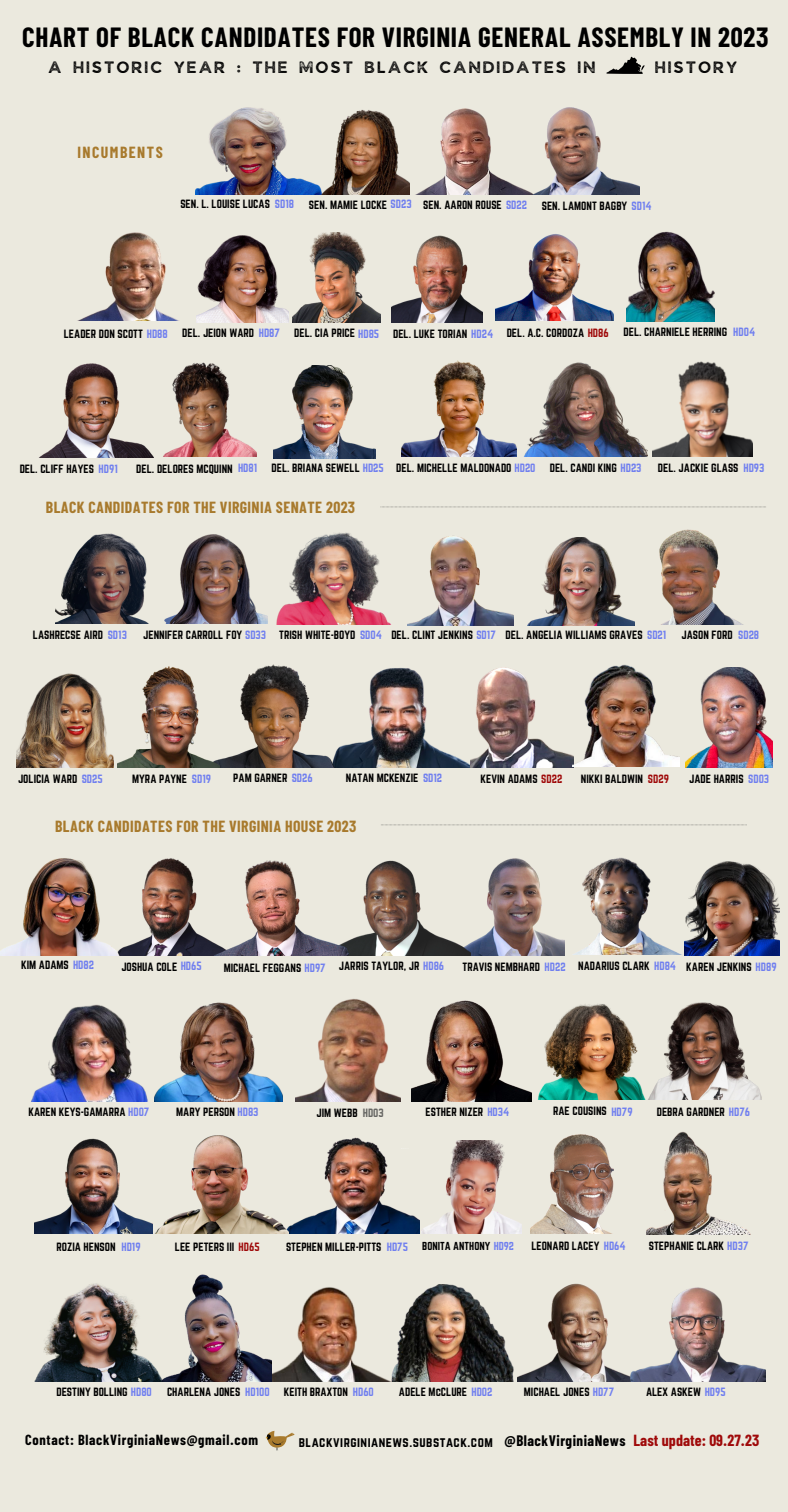
<style>
.page{position:relative;width:788px;height:1512px;background:#ebe9de}
.page>*{position:absolute;margin:0;border:0;box-sizing:border-box;transform-origin:0 0}
.t1{font:700 27.12px "Barlow Condensed";letter-spacing:.025em;color:#000}
.t2{font:700 15.75px "Barlow Condensed";letter-spacing:.025em;color:#a87a2d}
.t3{font:700 15.75px "Barlow Condensed";letter-spacing:.005em;color:#9f0a0a}
.t4{font:700 15.75px "Barlow Condensed";letter-spacing:.095em;color:#a87a2d}
.t5{font:15.58px "JA Jaya Giri Sans Rough";letter-spacing:.115em;color:#000}
.t6{font:700 14.88px "Barlow Condensed";letter-spacing:.035em;color:#000}
.t7{font:700 14.26px "Barlow Condensed";letter-spacing:.045em;color:#000}
.t8{font:12.51px "Norwester";letter-spacing:.04em;color:#000}
.t9{font:10.5px "Norwester";color:#000}
.t10{font:10.5px "Norwester";color:#7180ef}
.t11{font:10.5px "Norwester";color:#9f0a0a}
.t12{font:10.5px "Norwester";color:#666663}
.t13{font:10.15px "Norwester";color:#000}
.s1{color:#7180ef}
.s2{color:#9f0a0a}
</style>
<div class="page">
<img style="left:626px;top:231px;width:88px;height:91px">
<img style="left:196px;top:235px;width:92px;height:87px">
<img style="left:292px;top:233px;width:89px;height:89px">
<img style="left:153px;top:362px;width:103px;height:95px">
<img style="left:495px;top:234px;width:118px;height:87px">
<img style="left:391px;top:235px;width:91px;height:88px">
<img style="left:274px;top:366px;width:101px;height:93px">
<img style="left:524px;top:362px;width:123px;height:94px">
<img style="left:652px;top:361px;width:100px;height:96px">
<img style="left:407px;top:536px;width:106px;height:90px">
<img style="left:527px;top:538px;width:107px;height:87px">
<img style="left:55px;top:533px;width:94px;height:91px">
<img style="left:164px;top:535px;width:103px;height:89px">
<img style="left:517px;top:1283px;width:111px;height:98px">
<img style="left:35px;top:1138px;width:109px;height:95px">
<img style="left:407px;top:1284px;width:106px;height:97px">
<svg style="left:265px;top:1431px;width:29px;height:19px"></svg>
<img style="left:40px;top:363px;width:113px;height:94px">
<img style="left:401px;top:360px;width:115px;height:96px">
<img style="left:411px;top:1000px;width:120px;height:102px">
<img style="left:423px;top:1141px;width:98px;height:92px">
<svg style="left:381px;top:825px;width:365px;height:1px"></svg>
<svg style="left:380px;top:507px;width:386px;height:1px"></svg>
<img style="left:470px;top:858px;width:94px;height:97px">
<svg style="left:606px;top:56px;width:38px;height:18px"></svg>
<img style="left:537px;top:1004px;width:109px;height:96px">
<img style="left:31px;top:1004px;width:117px;height:98px">
<img style="left:323px;top:108px;width:217px;height:87px">
<img style="left:195px;top:107px;width:128px;height:88px">
<img style="left:16px;top:673px;width:97px;height:94px">
<img style="left:339px;top:668px;width:233px;height:99px">
<img style="left:685px;top:667px;width:87px;height:101px">
<img style="left:276px;top:532px;width:115px;height:92px">
<img style="left:526px;top:107px;width:113px;height:87px">
<img style="left:34px;top:1283px;width:125px;height:98px">
<img style="left:288px;top:1137px;width:131px;height:96px">
<img style="left:271px;top:1287px;width:136px;height:94px">
<img style="left:220px;top:664px;width:119px;height:104px">
<img style="left:159px;top:1274px;width:112px;height:107px">
<img style="left:659px;top:529px;width:85px;height:96px">
<img style="left:360px;top:860px;width:110px;height:95px">
<img style="left:124px;top:858px;width:76px;height:97px">
<img style="left:0;top:858px;width:124px;height:97px">
<img style="left:155px;top:1003px;width:127px;height:99px">
<img style="left:573px;top:857px;width:206px;height:98px">
<img style="left:646px;top:1131px;width:105px;height:104px">
<img style="left:648px;top:1002px;width:114px;height:98px">
<img style="left:628px;top:1287px;width:137px;height:94px">
<img style="left:530px;top:1134px;width:84px;height:99px">
<img style="left:117px;top:666px;width:103px;height:102px">
<img style="left:77px;top:232px;width:124px;height:89px">
<img style="left:572px;top:664px;width:108px;height:103px">
<img style="left:200px;top:860px;width:160px;height:95px">
<img style="left:144px;top:1135px;width:144px;height:98px">
<img style="left:296px;top:998px;width:104px;height:104px">
<p class="t1" style="left:22px;top:20px;width:747px">CHART OF BLACK CANDIDATES FOR VIRGINIA GENERAL ASSEMBLY IN 2023</p>
<p class="t5" style="left:49px;top:61px;width:549px">A HISTORIC YEAR : THE MOST BLACK CANDIDATES IN</p>
<p class="t5" style="left:655px;top:61px;width:84px">HISTORY</p>
<p class="t4" style="left:77px;top:142px;width:87px">INCUMBENTS</p>
<p class="t9" style="left:180px;top:198px;width:91px">SEN. L. LOUISE LUCAS</p>
<p class="t10" style="left:275px;top:198px;width:21px">SD18</p>
<p class="t9" style="left:309px;top:198px;width:104px">SEN. MAMIE LOCKE <span class="s1">SD23</span></p>
<p class="t9" style="left:423px;top:199px;width:105px">SEN. AARON ROUSE <span class="s1">SD22</span></p>
<p class="t9" style="left:541px;top:199px;width:111px">SEN. LAMONT BAGBY <span class="s1">SD14</span></p>
<p class="t9" style="left:64px;top:328px;width:105px">LEADER DON SCOTT <span class="s1">HD88</span></p>
<p class="t9" style="left:182px;top:327px;width:99px">DEL. JEION WARD <span class="s1">HD87</span></p>
<p class="t9" style="left:294px;top:327px;width:86px">DEL. CIA PRICE <span class="s1">HD85</span></p>
<p class="t9" style="left:393px;top:327px;width:102px">DEL. LUKE TORIAN <span class="s1">HD24</span></p>
<p class="t9" style="left:506px;top:327px;width:103px">DEL. A.C. CORDOZA <span class="s2">HD86</span></p>
<p class="t9" style="left:623px;top:326px;width:105px">DEL. CHARNIELE HERRING</p>
<p class="t10" style="left:733px;top:326px;width:23px">HD04</p>
<p class="t9" style="left:20px;top:462px;width:100px">DEL. CLIFF HAYES <span class="s1">HD91</span></p>
<p class="t9" style="left:396px;top:461px;width:141px">DEL. MICHELLE MALDONADO <span class="s1">HD20</span></p>
<p class="t9" style="left:136px;top:462px;width:98px">DEL. DELORES MCQUINN</p>
<p class="t10" style="left:238px;top:462px;width:21px">HD81</p>
<p class="t9" style="left:271px;top:461px;width:114px">DEL. BRIANA SEWELL <span class="s1">HD25</span></p>
<p class="t9" style="left:549px;top:462px;width:93px">DEL. CANDI KING <span class="s1">HD23</span></p>
<p class="t9" style="left:657px;top:462px;width:82px">DEL. JACKIE GLASS</p>
<p class="t10" style="left:743px;top:462px;width:23px">HD93</p>
<p class="t2" style="left:46px;top:497px;width:311px">BLACK CANDIDATES FOR THE VIRGINIA SENATE 2023</p>
<p class="t9" style="left:33px;top:629px;width:72px">LASHRECSE AIRD</p>
<p class="t9" style="left:143px;top:628px;width:124px">JENNIFER CARROLL FOY <span class="s1">SD33</span></p>
<p class="t10" style="left:108px;top:629px;width:21px">SD13</p>
<p class="t9" style="left:279px;top:628px;width:104px">TRISH WHITE-BOYD <span class="s1">SD04</span></p>
<p class="t9" style="left:391px;top:629px;width:106px">DEL. CLINT JENKINS <span class="s1">SD17</span></p>
<p class="t9" style="left:505px;top:628px;width:162px">DEL. ANGELIA WILLIAMS GRAVES <span class="s1">SD21</span></p>
<p class="t9" style="left:681px;top:629px;width:53px">JASON FORD</p>
<p class="t10" style="left:738px;top:629px;width:23px">SD28</p>
<p class="t9" style="left:18px;top:772px;width:86px">JOLICIA WARD <span class="s1">SD25</span></p>
<p class="t9" style="left:233px;top:772px;width:81px">PAM GARNER <span class="s1">SD26</span></p>
<p class="t9" style="left:346px;top:772px;width:98px">NATAN MCKENZIE <span class="s1">SD12</span></p>
<p class="t9" style="left:689px;top:772px;width:82px">JADE HARRIS <span class="s1">SD03</span></p>
<p class="t9" style="left:132px;top:772px;width:56px">MYRA PAYNE</p>
<p class="t10" style="left:192px;top:772px;width:21px">SD19</p>
<p class="t9" style="left:581px;top:772px;width:64px">NIKKI BALDWIN</p>
<p class="t11" style="left:648px;top:772px;width:23px">SD29</p>
<p class="t9" style="left:480px;top:772px;width:83px">KEVIN ADAMS <span class="s2">SD22</span></p>
<p class="t2" style="left:55px;top:816px;width:302px">BLACK CANDIDATES FOR THE VIRGINIA HOUSE 2023</p>
<p class="t9" style="left:21px;top:959px;width:74px">KIM ADAMS <span class="s1">HD82</span></p>
<p class="t9" style="left:686px;top:960px;width:92px">KAREN JENKINS <span class="s1">HD89</span></p>
<p class="t9" style="left:121px;top:960px;width:82px">JOSHUA COLE <span class="s1">HD65</span></p>
<p class="t9" style="left:578px;top:960px;width:99px">NADARIUS CLARK <span class="s1">HD84</span></p>
<p class="t9" style="left:339px;top:960px;width:107px">JARRIS TAYLOR, JR <span class="s1">HD86</span></p>
<p class="t9" style="left:462px;top:960px;width:104px">TRAVIS NEMBHARD <span class="s1">HD22</span></p>
<p class="t9" style="left:224px;top:961px;width:103px">MICHAEL FEGGANS <span class="s1">HD97</span></p>
<p class="t9" style="left:28px;top:1105px;width:122px">KAREN KEYS-GAMARRA <span class="s1">HD07</span></p>
<p class="t9" style="left:553px;top:1105px;width:81px">RAE COUSINS <span class="s1">HD79</span></p>
<p class="t9" style="left:425px;top:1105px;width:85px">ESTHER NIZER <span class="s1">HD34</span></p>
<p class="t9" style="left:176px;top:1105px;width:84px">MARY PERSON <span class="s1">HD83</span></p>
<p class="t9" style="left:316px;top:1106px;width:43px">JIM WEBB</p>
<p class="t12" style="left:363px;top:1106px;width:23px">HD03</p>
<p class="t9" style="left:656px;top:1105px;width:95px">DEBRA GARDNER <span class="s1">HD76</span></p>
<p class="t9" style="left:56px;top:1240px;width:61px">ROZIA HENSON</p>
<p class="t10" style="left:121px;top:1240px;width:21px">HD19</p>
<p class="t9" style="left:175px;top:1241px;width:86px">LEE PETERS III <span class="s2">HD65</span></p>
<p class="t9" style="left:286px;top:1240px;width:97px">STEPHEN MILLER-PITTS</p>
<p class="t10" style="left:387px;top:1240px;width:23px">HD75</p>
<p class="t13" style="left:422px;top:1240px;width:93px">BONITA ANTHONY <span class="s1">HD92</span></p>
<p class="t9" style="left:531px;top:1239px;width:96px">LEONARD LACEY <span class="s1">HD64</span></p>
<p class="t9" style="left:648px;top:1240px;width:101px">STEPHANIE CLARK <span class="s1">HD37</span></p>
<p class="t9" style="left:56px;top:1386px;width:97px">DESTINY BOLLING <span class="s1">HD80</span></p>
<p class="t9" style="left:167px;top:1386px;width:75px">CHARLENA JONES</p>
<p class="t10" style="left:245px;top:1386px;width:26px">HD100</p>
<p class="t9" style="left:284px;top:1386px;width:66px">KEITH BRAXTON</p>
<p class="t10" style="left:353px;top:1386px;width:23px">HD60</p>
<p class="t9" style="left:399px;top:1386px;width:95px">ADELE McCLURE <span class="s1">HD02</span></p>
<p class="t9" style="left:524px;top:1386px;width:92px">MICHAEL JONES <span class="s1">HD77</span></p>
<p class="t9" style="left:646px;top:1385px;width:81px">ALEX ASKEW <span class="s1">HD95</span></p>
<p class="t7" style="left:25px;top:1431px;width:234px">Contact: BlackVirginiaNews@gmail.com</p>
<p class="t8" style="left:299px;top:1434px;width:195px">blackvirginianews.substack.com</p>
<p class="t3" style="left:633px;top:1431px;width:127px">Last update: 09.27.23</p>
<p class="t6" style="left:504px;top:1431px;width:122px">@BlackVirginiaNews</p>
</div>
